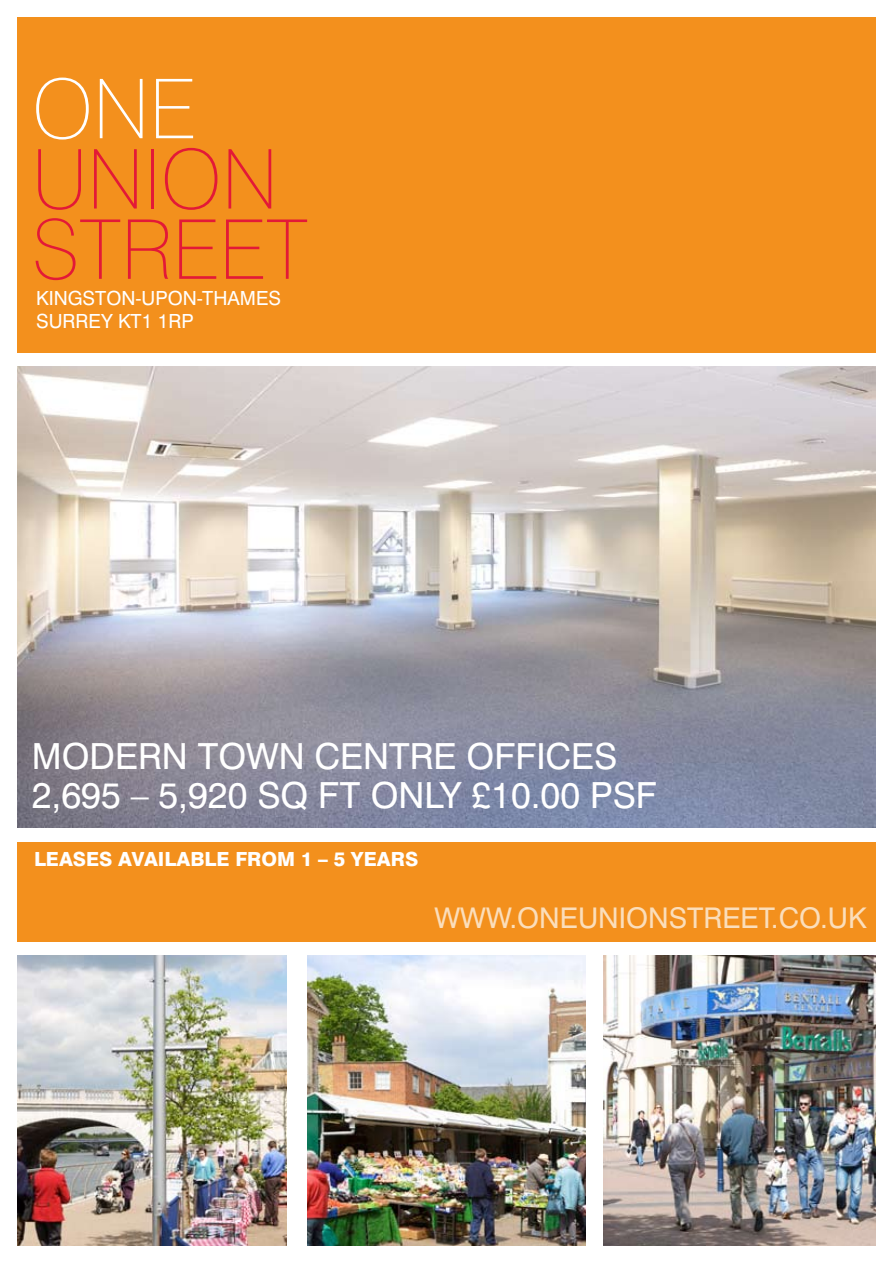
<style>
.page{position:relative;width:893px;height:1263px;background:#fff}
.page>*{position:absolute;margin:0;border:0;box-sizing:border-box;transform-origin:0 0}
.t1{font:100 82.5px/70.3px "Swiss 721 BT";color:#e31937}
.t2{font:100 82.5px "Swiss 721 BT";color:#fff}
.t3{font:36px/39px "Swiss 721 BT";color:#fff}
.t4{font:28.5px "Swiss 721 BT";color:#fbdebb}
.t5{font:19.5px/23.4px "Swiss 721 BT";color:#fff}
.t6{font:800 19.5px "Swiss 721 BT";color:#fff}
</style>
<div class="page">
<div style="left:17px;top:842px;width:859px;height:99px;background:#f3901d"></div>
<img style="left:17px;top:367px;width:859px;height:460px">
<div style="left:17px;top:17px;width:859px;height:336px;background:#f3901d"></div>
<img style="left:17px;top:956px;width:269px;height:290px">
<img style="left:604px;top:956px;width:272px;height:290px">
<img style="left:307px;top:956px;width:279px;height:290px">
<h1 class="t2" style="left:32px;top:59px;width:166px">ONE</h1>
<h1 class="t1" style="left:32px;top:143px;width:278px">UNION<br>STREET</h1>
<p class="t5" style="left:36px;top:286px;width:246px">KINGSTON-UPON-THAMES<br>SU RREY KT1 1RP</p>
<p class="t3" style="left:32px;top:736px;width:627px">MODERN TOWN CENTRE OFFICES<br>2,695 – 5,920 SQ FT ONLY £10.00 PSF</p>
<p class="t6" style="left:34px;top:847px;width:386px">LEASES AVAILABLE FROM 1 – 5 YEARS</p>
<p class="t4" style="left:435px;top:900px;width:433px">WWW.ONEUNIONSTREET.CO.UK</p>
</div>
